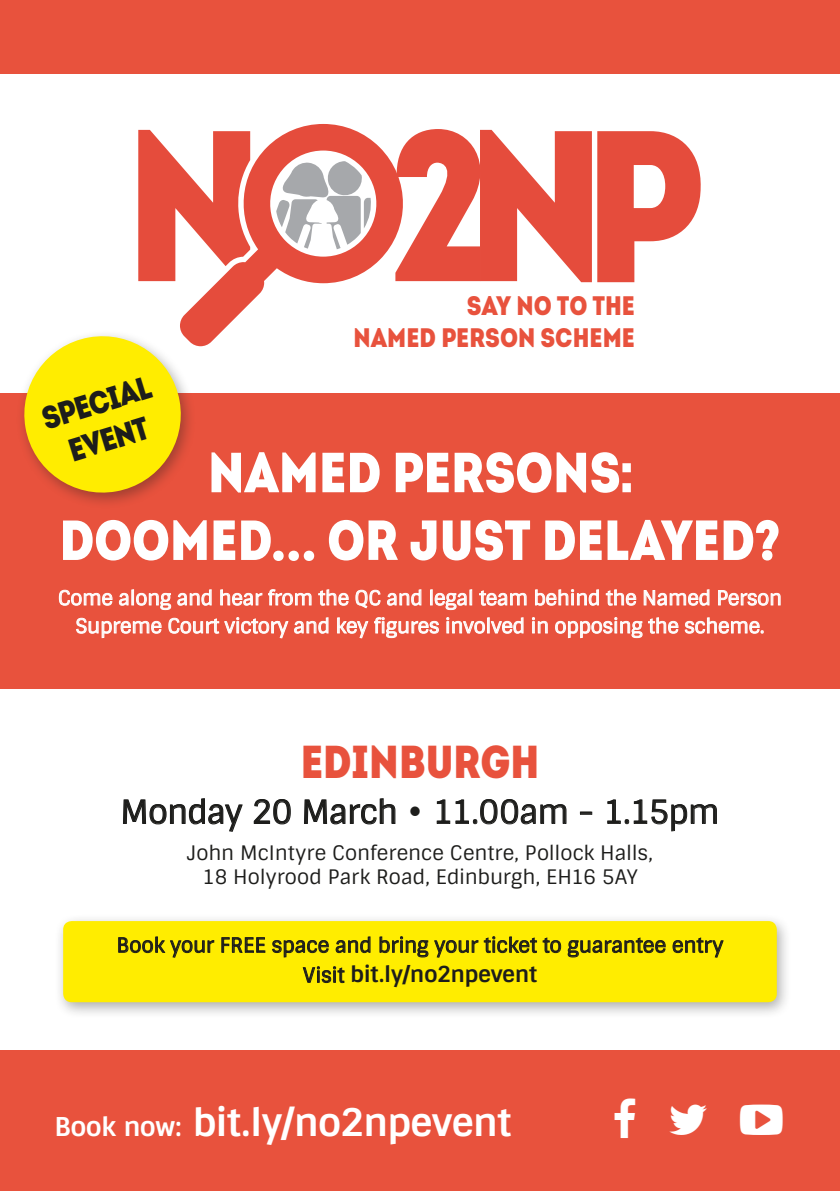
<style>
.page{position:relative;width:840px;height:1191px;background:#fff}
.page>*{position:absolute;margin:0;border:0;box-sizing:border-box;transform-origin:0 0}
.t1{font:56.4px/67.6px "Intro Cond Black Free";color:#fff;text-align:center}
.t2{font:46.2px "Intro Cond Black Free";color:#e8523d}
.t3{font:700 38px "Sintony";letter-spacing:-.015em;color:#fff}
.t4{font:32px "Sintony";letter-spacing:-.015em;color:#1d1d1b}
.t5{font:32px/38.4px "Intro Cond Black Free";color:#1d1d1b;text-align:center}
.t6{font:26.8px/32.2px "Intro Cond Black Free";letter-spacing:.005em;color:#e8523d;text-align:right}
.t7{font:700 22px "Sintony";letter-spacing:-.01em;color:#1d1d1b}
.t8{font:20px/24px "Sintony";color:#1d1d1b;text-align:center}
.t9{font:19.8px/28px "Sintony";letter-spacing:-.01em;color:#fff;text-align:center}
.s1{font-family:"Impact"}
.s2{font-weight:400;font-size:20px}
.s3{font-size:26px}
</style>
<div class="page">
<div style="left:0;top:94px;width:839px;height:1097px;background:#e8523d"></div>
<div style="left:0;top:689px;width:839px;height:360px;background:#fff"></div>
<div style="left:53px;top:914px;width:738px;height:105px;background:#1d1d1b;opacity:.36"></div>
<div style="left:63px;top:921px;width:713px;height:81px;background:#ffed00;border-radius:9px"></div>
<svg style="left:118px;top:936px;width:97px;height:22px"></svg>
<svg style="left:221px;top:937px;width:108px;height:21px"></svg>
<svg style="left:335px;top:936px;width:36px;height:17px"></svg>
<svg style="left:379px;top:936px;width:182px;height:22px"></svg>
<svg style="left:567px;top:937px;width:98px;height:21px"></svg>
<svg style="left:672px;top:937px;width:51px;height:21px"></svg>
<svg style="left:302px;top:966px;width:43px;height:17px"></svg>
<div style="left:0;top:74px;width:839px;height:318px;background:#fff"></div>
<svg style="left:597px;top:131px;width:104px;height:151px"></svg>
<svg style="left:138px;top:130px;width:42px;height:151px"></svg>
<svg style="left:180px;top:124px;width:215px;height:222px"></svg>
<svg style="left:395px;top:129px;width:196px;height:153px"></svg>
<svg style="left:59px;top:589px;width:721px;height:50px"></svg>
<svg style="left:123px;top:798px;width:120px;height:34px"></svg>
<svg style="left:253px;top:799px;width:38px;height:26px"></svg>
<svg style="left:304px;top:798px;width:92px;height:27px"></svg>
<svg style="left:436px;top:799px;width:130px;height:26px"></svg>
<svg style="left:580px;top:812px;width:11px;height:2px"></svg>
<svg style="left:607px;top:799px;width:110px;height:33px"></svg>
<div style="left:0;top:0;width:839px;height:74px;background:#e8523d"></div>
<div style="left:15px;top:329px;width:181px;height:181px;background:#1d1d1b;opacity:.36"></div>
<svg style="left:18px;top:330px;width:169px;height:169px"></svg>
<p class="t6" style="left:353px;top:288px;width:283px">SAY NO TO THE<br>NAMED PERSON SCHEME</p>
<p class="t5" style="left:37px;top:400px;width:114px;rotate:-17deg">SPECIAL<br>EVENT</p>
<p class="t1" style="left:60px;top:437px;width:722px">NAMED PERSONS<span class="s1">:<br></span>DOOMED... OR JUST DELAYED?</p>
<p class="t9" style="left:58px;top:584px;width:725px">Come along and hear from the QC and legal team behind the Named Person<br>Supreme Court victory and key figures involved in opposing the scheme.</p>
<p class="t2" style="left:300px;top:730px;width:240px">EDINBURGH</p>
<p class="t4" style="left:120px;top:791px;width:600px">Monday 20 March • 11.00am - 1.15pm</p>
<p class="t8" style="left:187px;top:841px;width:467px">John McIntyre Conference Centre, Pollock Halls,<br>18 Holyrood Park Road, Edinburgh, EH16 5AY</p>
<p class="t8" style="left:116px;top:933px;width:608px">Book your FREE space and bring your ticket to guarantee entry</p>
<p class="t7" style="left:303px;top:960px;width:235px"><span class="s2">Visit</span> bit.ly/no2npevent</p>
<p class="t3" style="left:54px;top:1098px;width:458px"><span class="s3">Book now:</span> bit.ly/no2npevent</p>
</div>
